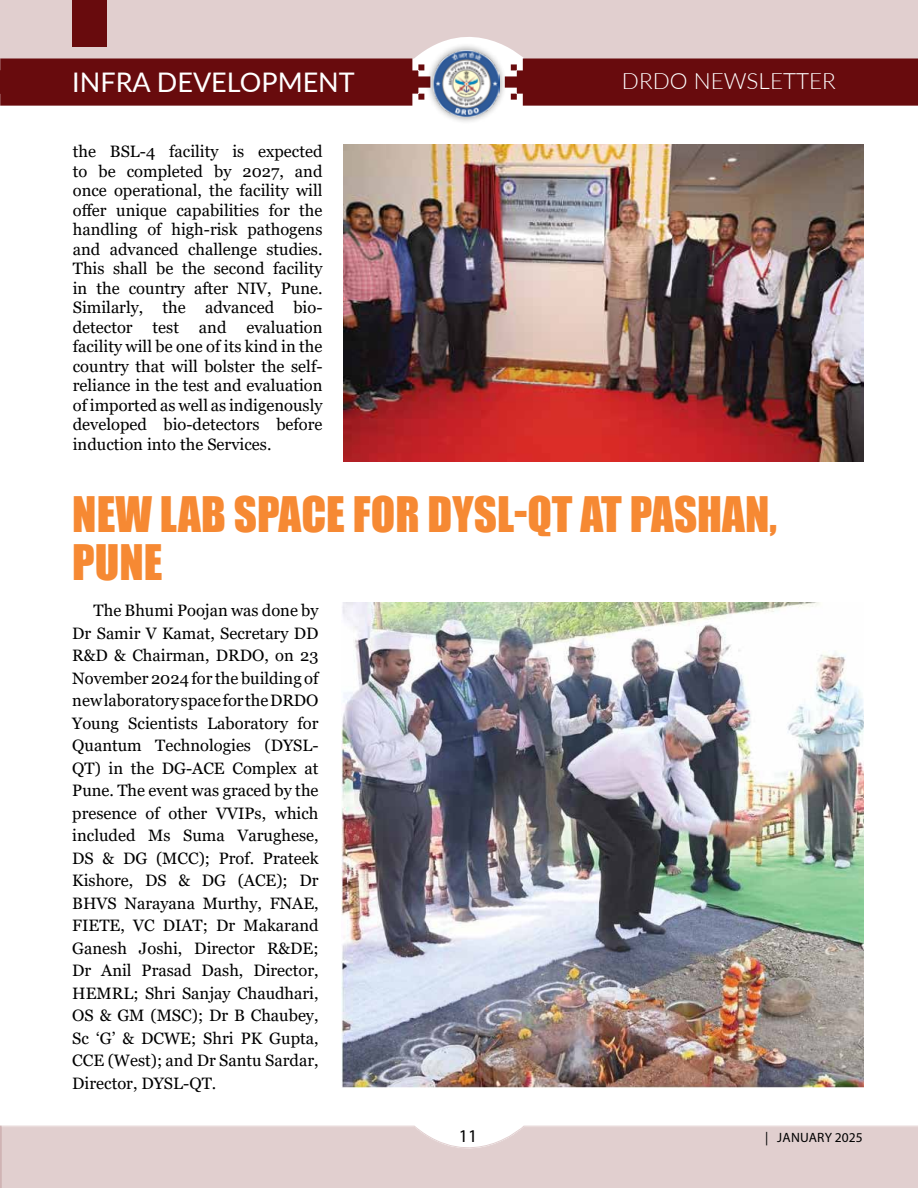
<style>
.page{position:relative;width:918px;height:1188px;background:#fff}
.page>*{position:absolute;margin:0;border:0;box-sizing:border-box;transform-origin:0 0}
.t1{font:45px/48px "Impact";color:#f68933}
.t2{font:27px "Lato";color:#fff}
.t3{font:300 22.5px "Lato";color:#fff}
.t4{font:18px "Myriad Pro";color:#000}
.t5{font:16.5px/22.5px "Georgia";color:#000;text-align:justify}
.t6{font:13.5px "Myriad Pro";letter-spacing:.01em;color:#000}
</style>
<div class="page">
<div style="left:508px;top:59px;width:410px;height:47px;background:#680b0d"></div>
<div style="left:0;top:59px;width:425px;height:47px;background:#680b0d"></div>
<svg style="left:0;top:1125px;width:918px;height:2px;background:#f0e7e7"></svg>
<div style="left:0;top:1127px;width:918px;height:61px;background:#e1cfcf"></div>
<div style="left:0;top:0;width:918px;height:59px;background:#e1cfcf"></div>
<div style="left:425px;top:43px;width:83px;height:82px;background:#000;opacity:.5"></div>
<img style="left:434px;top:51px;width:65px;height:66px">
<div style="left:73px;top:0;width:34px;height:46px;background:#680b0d"></div>
<img style="left:343px;top:145px;width:521px;height:316px">
<img style="left:341px;top:602px;width:523px;height:485px">
<h2 class="t2" style="left:72px;top:63px;width:284px">INFRA DEVELOPMENT</h2>
<h3 class="t3" style="left:622px;top:65px;width:215px">DRDO NEWSLETTER</h3>
<p class="t5" style="left:73px;top:142px;width:251px;line-height:19.5px">the BSL-4 facility is expected to be completed by 2027, and once operational, the facility will offer unique capabilities for the handling of high-risk pathogens and advanced challenge studies.<br>This shall be the second facility in the country after NIV, Pune.<br>Similarly, the advanced bio&shy;detector test and evaluation facility will be one of its kind in the country that will bolster the self&shy;reliance in the test and evaluation of imported as well as indigenously developed bio-detectors before induction into the Services.</p>
<h1 class="t1" style="left:72px;top:490px;width:706px">NEW LAB SPACE FOR DYSL-QT AT PASHAN,<br>PUNE</h1>
<p class="t5" style="left:72px;top:600px;width:248px;text-indent:21px">The Bhumi Poojan was done by Dr Samir V Kamat, Secretary DD R&amp;D &amp; Chairman, DRDO, on 23<br>November 2024 for the building of new laboratory space for the DRDO Young Scientists Laboratory for Quantum Technologies (DYSL-QT) in the DG-ACE Complex at Pune. The event was graced by the presence of other VVIPs, which included Ms Suma Varughese, DS &amp; DG (MCC); Prof. Prateek Kishore, DS &amp; DG (ACE); Dr BHVS Narayana Murthy, FNAE, FIETE, VC DIAT; Dr Makarand Ganesh Joshi, Director R&amp;DE; Dr Anil Prasad Dash, Director, HEMRL; Shri Sanjay Chaudhari, OS &amp; GM (MSC); Dr B Chaubey, Sc ‘G’ &amp; DCWE; Shri PK Gupta, CCE (West); and Dr Santu Sardar, Director, DYSL-QT.</p>
<p class="t4" style="left:459px;top:1125px;width:20px">11</p>
<p class="t6" style="left:765px;top:1129px;width:99px">| JANUARY 2025</p>
</div>
